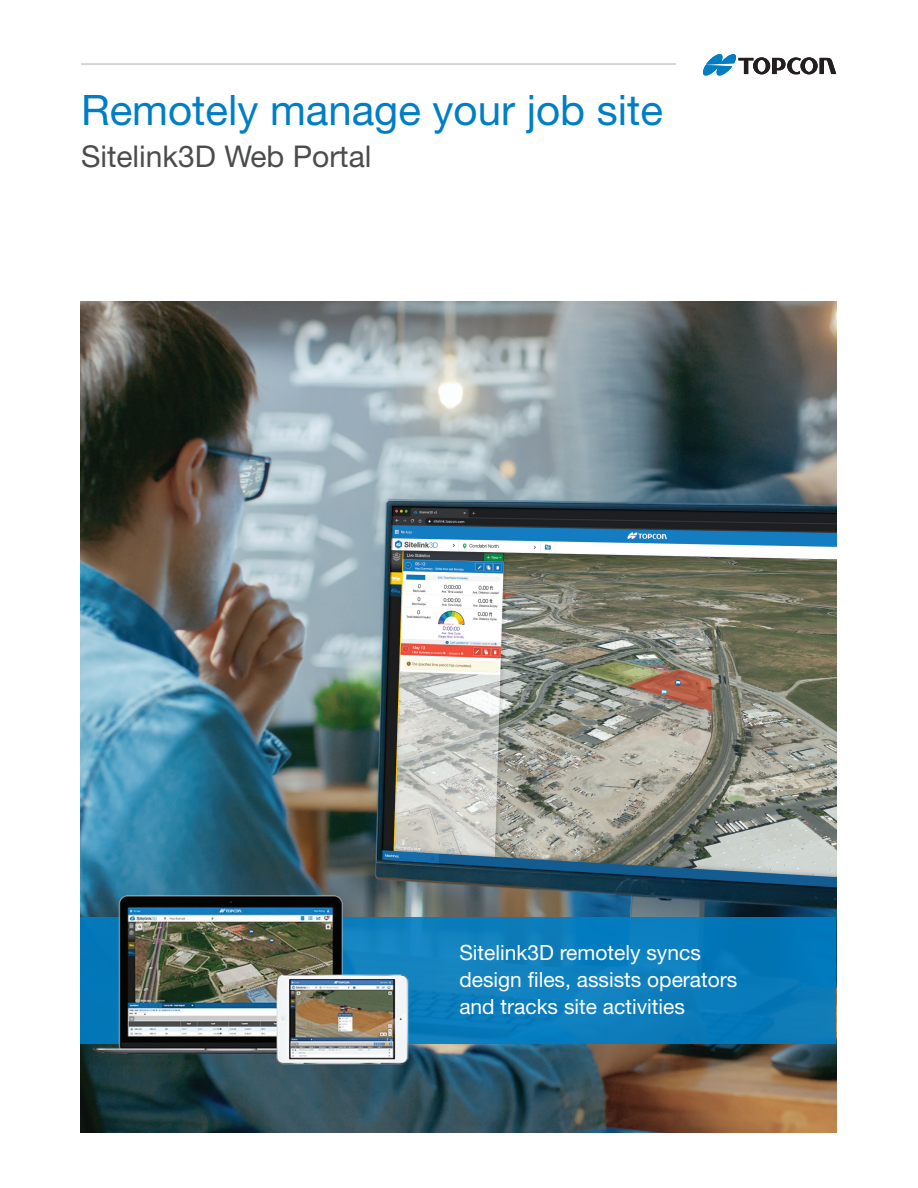
<style>
.page{position:relative;width:918px;height:1188px;background:#fff}
.page>*{position:absolute;margin:0;border:0;box-sizing:border-box;transform-origin:0 0}
.t1{font:42px "Helvetica Neue LT Std";color:#007ec5}
.Heading_1{font:30px "Helvetica Neue LT Std";color:#4b4c4d}
.Heading_1-2{font:21px "Helvetica Neue LT Std";color:#fff}
</style>
<div class="page">
<hr style="left:81px;top:63px;width:595px;height:2px;background:#d1d2d4">
<svg style="left:703px;top:54px;width:133px;height:22px"></svg>
<img style="left:80px;top:301px;width:756px;height:832px">
<div style="left:80px;top:917px;width:756px;height:127px;background:#0c7cbc"></div>
<img style="left:80px;top:893px;width:334px;height:174px">
<p class="t1" style="left:81px;top:84px;width:583px">Remotely manage your job site</p>
<p class="Heading_1" style="left:81px;top:138px;width:292px">Sitelink3D Web Portal</p>
<p class="Heading_1-2" style="left:459px;top:940px;width:243px">Sitelink3D remotely syncs</p>
<p class="Heading_1-2" style="left:459px;top:967px;width:280px">design files, assists operators</p>
<p class="Heading_1-2" style="left:459px;top:994px;width:227px">and tracks site activities</p>
</div>
